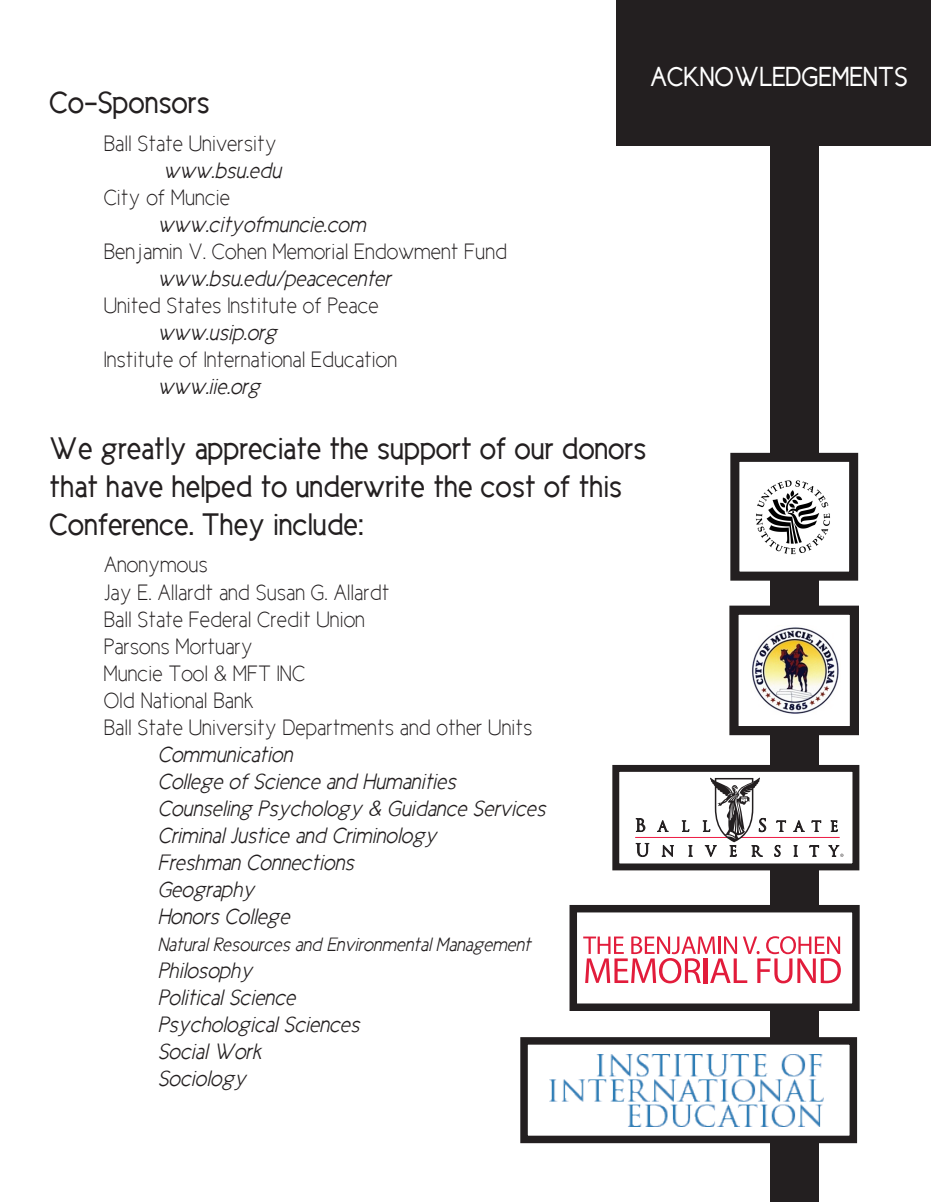
<style>
.page{position:relative;width:932px;height:1202px;background:#fff}
.page>*{position:absolute;margin:0;border:0;box-sizing:border-box;transform-origin:0 0}
.t1{font:31.5px/37.8px "Cicle Gordita";color:#231f20}
.t2{font:27.9px "Cicle Gordita";color:#fff}
.t3{font:italic 22.5px/27px "Cicle Semi";color:#231f20}
.t4{font:22.5px/27px "Cicle Fina";color:#231f20}
.t5{font:italic 19.5px "Cicle Semi";color:#231f20}
</style>
<div class="page">
<div style="left:615px;top:0;width:315px;height:145px;background:#231f20"></div>
<div style="left:770px;top:136px;width:48px;height:1066px;background:#231f20"></div>
<div style="left:729px;top:605px;width:130px;height:130px;background:#fff;border:9px solid #231f20"></div>
<img style="left:752px;top:627px;width:87px;height:87px">
<div style="left:730px;top:453px;width:128px;height:127px;background:#fff;border:9px solid #231f20"></div>
<img style="left:755px;top:480px;width:75px;height:75px">
<div style="left:569px;top:905px;width:290px;height:106px;background:#fff;border:8px solid #231f20"></div>
<svg style="left:583px;top:936px;width:257px;height:47px"></svg>
<div style="left:612px;top:765px;width:247px;height:105px;background:#fff;border:7px solid #231f20"></div>
<div style="left:520px;top:1037px;width:337px;height:106px;background:#fff;border:8px solid #231f20"></div>
<img style="left:549px;top:1054px;width:274px;height:73px">
<hr style="left:635px;top:837px;width:93px;height:1px;background:#ed1942">
<hr style="left:740px;top:837px;width:99px;height:1px;background:#ed1942">
<svg style="left:636px;top:818px;width:9px;height:14px"></svg>
<svg style="left:657px;top:820px;width:11px;height:11px"></svg>
<svg style="left:682px;top:820px;width:7px;height:11px"></svg>
<svg style="left:776px;top:820px;width:9px;height:11px"></svg>
<svg style="left:793px;top:820px;width:11px;height:11px"></svg>
<svg style="left:811px;top:820px;width:10px;height:11px"></svg>
<svg style="left:830px;top:820px;width:7px;height:11px"></svg>
<svg style="left:636px;top:843px;width:13px;height:13px"></svg>
<svg style="left:662px;top:845px;width:11px;height:11px"></svg>
<svg style="left:688px;top:845px;width:4px;height:11px"></svg>
<svg style="left:774px;top:845px;width:6px;height:11px"></svg>
<svg style="left:793px;top:845px;width:4px;height:11px"></svg>
<svg style="left:809px;top:845px;width:9px;height:11px"></svg>
<svg style="left:703px;top:777px;width:63px;height:79px"></svg>
<svg style="left:828px;top:845px;width:15px;height:12px"></svg>
<p class="t2" style="left:650px;top:62px;width:259px">ACKNOWLEDGEMENTS</p>
<h1 class="t1" style="left:50px;top:84px;width:162px">Co-Sponsors</h1>
<p class="t4" style="left:104px;top:130px;width:175px">Ball State University</p>
<p class="t3" style="left:163px;top:157px;width:119px">www.bsu.edu</p>
<p class="t4" style="left:104px;top:184px;width:128px">City of Muncie</p>
<p class="t3" style="left:158px;top:211px;width:209px">www.cityofmuncie.com</p>
<p class="t4" style="left:104px;top:238px;width:405px">Benjamin V. Cohen Memorial Endowment Fund</p>
<p class="t3" style="left:158px;top:265px;width:235px">www.bsu.edu/peacecenter</p>
<p class="t4" style="left:104px;top:292px;width:276px">United States Institute of Peace</p>
<p class="t3" style="left:158px;top:319px;width:121px">www.usip.org</p>
<p class="t4" style="left:104px;top:346px;width:295px">Institute of International Education</p>
<p class="t3" style="left:158px;top:373px;width:104px">www.iie.org</p>
<h1 class="t1" style="left:50px;top:429px;width:598px">We greatly appreciate the support of our donors that have helped to underwrite the cost of this<br>Conference. They include:</h1>
<p class="t4" style="left:104px;top:551px;width:430px">Anonymous<br>Jay E. Allardt and Susan G. Allardt<br>Ball State Federal Credit Union<br>Parsons Mortuary<br>Muncie Tool &amp; MFT INC<br>Old National Bank<br>Ball State University Departments and other Units</p>
<p class="t3" style="left:158px;top:740px;width:389px">Communication<br>College of Science and Humanities<br>Counseling Psychology &amp; Guidance Services<br>Criminal Justice and Criminology<br>Freshman Connections<br>Geography<br>Honors College</p>
<p class="t5" style="left:158px;top:933px;width:374px">Natural Resources and Environmental Management</p>
<p class="t3" style="left:158px;top:956px;width:203px">Philosophy<br>Political Science<br>Psychological Sciences<br>Social Work<br>Sociology</p>
</div>
